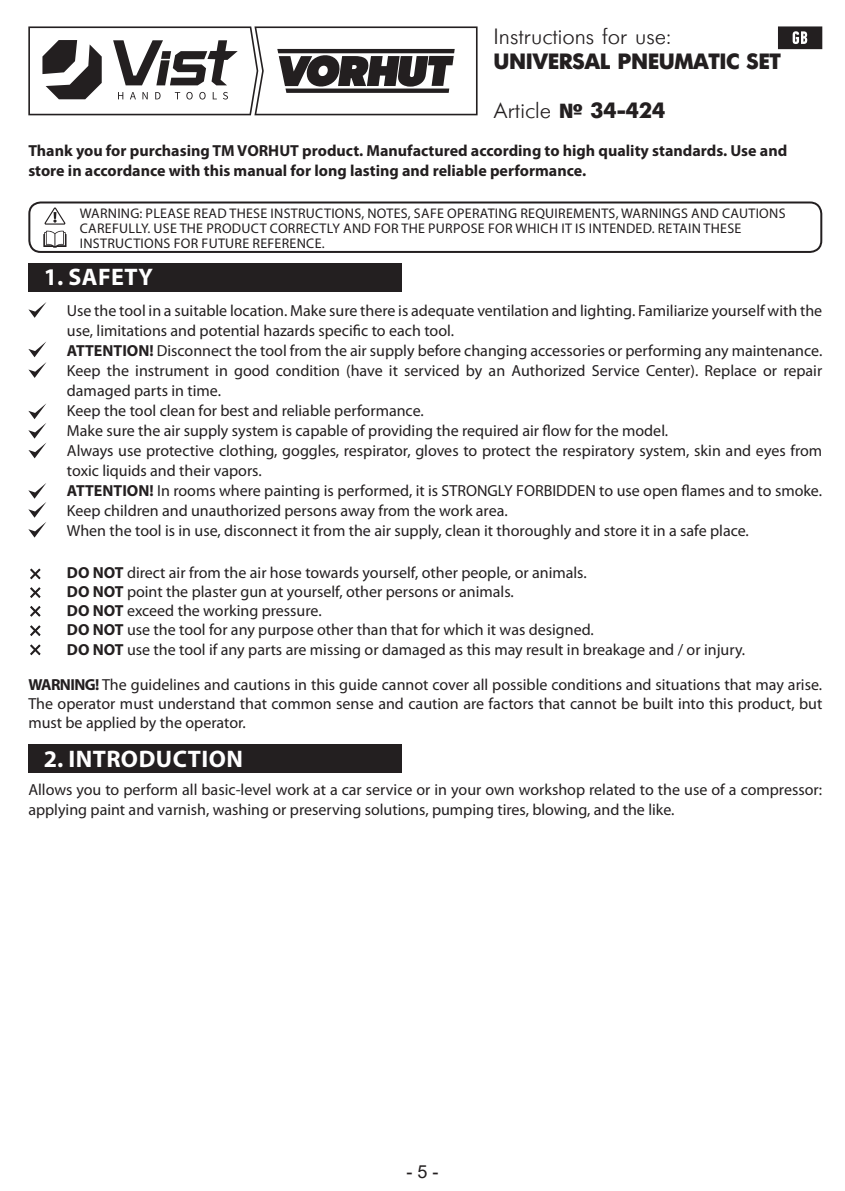
<style>
.page{position:relative;width:845px;height:1191px;background:#fff}
.page>*{position:absolute;margin:0;border:0;box-sizing:border-box;transform-origin:0 0}
.t1{font:700 24px "Myriad Pro";letter-spacing:.02em;color:#fff}
.t2{font:22px "Ukrainian Futuris";color:#231f20}
.t3{font:700 22px "Ukrainian Futuris";letter-spacing:-.02em;color:#231f20}
.t4{font:18px "Arial";color:#231f20}
.t5{font:16px/20px "Myriad Pro";color:#231f20}
.t6{font:700 16px/19.2px "Myriad Pro";color:#231f20}
.t7{font:14px/15px "Myriad Pro";letter-spacing:.02em;color:#231f20}
.s1{font-family:"Myriad Pro";font-weight:900}
.s2{font-weight:700}
</style>
<div class="page">
<div style="left:28px;top:201px;width:794px;height:52px;border:2px solid #231f20;border-radius:11px"></div>
<div style="left:28px;top:744px;width:374px;height:29px;background:#231f20"></div>
<div style="left:28px;top:263px;width:374px;height:29px;background:#231f20"></div>
<svg style="left:30px;top:568px;width:11px;height:12px"></svg>
<svg style="left:30px;top:587px;width:11px;height:11px"></svg>
<svg style="left:30px;top:606px;width:11px;height:11px"></svg>
<svg style="left:30px;top:625px;width:11px;height:11px"></svg>
<svg style="left:30px;top:644px;width:11px;height:12px"></svg>
<svg style="left:28px;top:302px;width:18px;height:16px"></svg>
<svg style="left:28px;top:342px;width:18px;height:36px"></svg>
<svg style="left:28px;top:403px;width:18px;height:55px"></svg>
<svg style="left:43px;top:207px;width:24px;height:41px"></svg>
<svg style="left:28px;top:26px;width:449px;height:89px"></svg>
<svg style="left:778px;top:26px;width:44px;height:23px"></svg>
<svg style="left:28px;top:483px;width:18px;height:54px"></svg>
<p class="t2" style="left:493px;top:26px;width:179px">Instructions for use:</p>
<p class="t3" style="left:493px;top:49px;width:289px">UNIVERSAL PNEUMATIC SET</p>
<p class="t2" style="left:493px;top:99px;width:173px">Article <span class="s1">№</span> <span class="s2">34-424</span></p>
<p class="t6" style="left:28px;top:141px;width:760px">Thank you for purchasing TM VORHUT product. Manufactured according to high quality standards. Use and store in accordance with this manual for long lasting and reliable performance.</p>
<p class="t7" style="left:80px;top:206px;width:707px">WARNING: PLEASE READ THESE INSTRUCTIONS, NOTES, SAFE OPERATING REQUIREMENTS, WARNINGS AND CAUTIONS<br>CAREFULLY. USE THE PRODUCT CORRECTLY AND FOR THE PURPOSE FOR WHICH IT IS INTENDED. RETAIN THESE<br>INSTRUCTIONS FOR FUTURE REFERENCE.</p>
<p class="t1" style="left:44px;top:264px;width:111px">1. SAFETY</p>
<p class="t5" style="left:67px;top:301px;width:757px">Use the tool in a suitable location. Make sure there is adequate ventilation and lighting. Familiarize yourself with the use, limitations and potential hazards specific to each tool.</p>
<p class="t5" style="left:67px;top:341px;width:757px"><span class="s2">ATTENTION!</span> Disconnect the tool from the air supply before changing accessories or performing any maintenance.</p>
<p class="t5" style="left:67px;top:361px;width:757px">Keep the instrument in good condition (have it serviced by an Authorized Service Center). Replace or repair damaged parts in time.</p>
<p class="t5" style="left:67px;top:401px;width:358px">Keep the tool clean for best and reliable performance.</p>
<p class="t5" style="left:67px;top:421px;width:603px">Make sure the air supply system is capable of providing the required air flow for the model.</p>
<p class="t5" style="left:67px;top:441px;width:757px">Always use protective clothing, goggles, respirator, gloves to protect the respiratory system, skin and eyes from toxic liquids and their vapors.</p>
<p class="t5" style="left:67px;top:481px;width:756px"><span class="s2">ATTENTION!</span> In rooms where painting is performed, it is STRONGLY FORBIDDEN to use open flames and to smoke.</p>
<p class="t5" style="left:67px;top:501px;width:442px">Keep children and unauthorized persons away from the work area.</p>
<p class="t5" style="left:67px;top:521px;width:683px">When the tool is in use, disconnect it from the air supply, clean it thoroughly and store it in a safe place.</p>
<p class="t5" style="left:67px;top:563px;width:521px"><span class="s2">DO NOT</span> direct air from the air hose towards yourself, other people, or animals.</p>
<p class="t5" style="left:67px;top:582px;width:448px"><span class="s2">DO NOT</span> point the plaster gun at yourself, other persons or animals.</p>
<p class="t5" style="left:67px;top:601px;width:256px"><span class="s2">DO NOT</span> exceed the working pressure.</p>
<p class="t5" style="left:67px;top:620px;width:528px"><span class="s2">DO NOT</span> use the tool for any purpose other than that for which it was designed.</p>
<p class="t5" style="left:67px;top:639px;width:680px"><span class="s2">DO NOT</span> use the tool if any parts are missing or damaged as this may result in breakage and / or injury.</p>
<p class="t5" style="left:28px;top:675px;width:795px;line-height:19.2px;text-align:justify"><span class="s2">WARNING!</span> The guidelines and cautions in this guide cannot cover all possible conditions and situations that may arise.<br>The operator must understand that common sense and caution are factors that cannot be built into this product, but must be applied by the operator.</p>
<p class="t1" style="left:44px;top:745px;width:201px">2. INTRODUCTION</p>
<p class="t5" style="left:28px;top:780px;width:795px">Allows you to perform all basic-level work at a car service or in your own workshop related to the use of a compressor: applying paint and varnish, washing or preserving solutions, pumping tires, blowing, and the like.</p>
<p class="t4" style="left:406px;top:1159px;width:34px">- 5 -</p>
</div>
